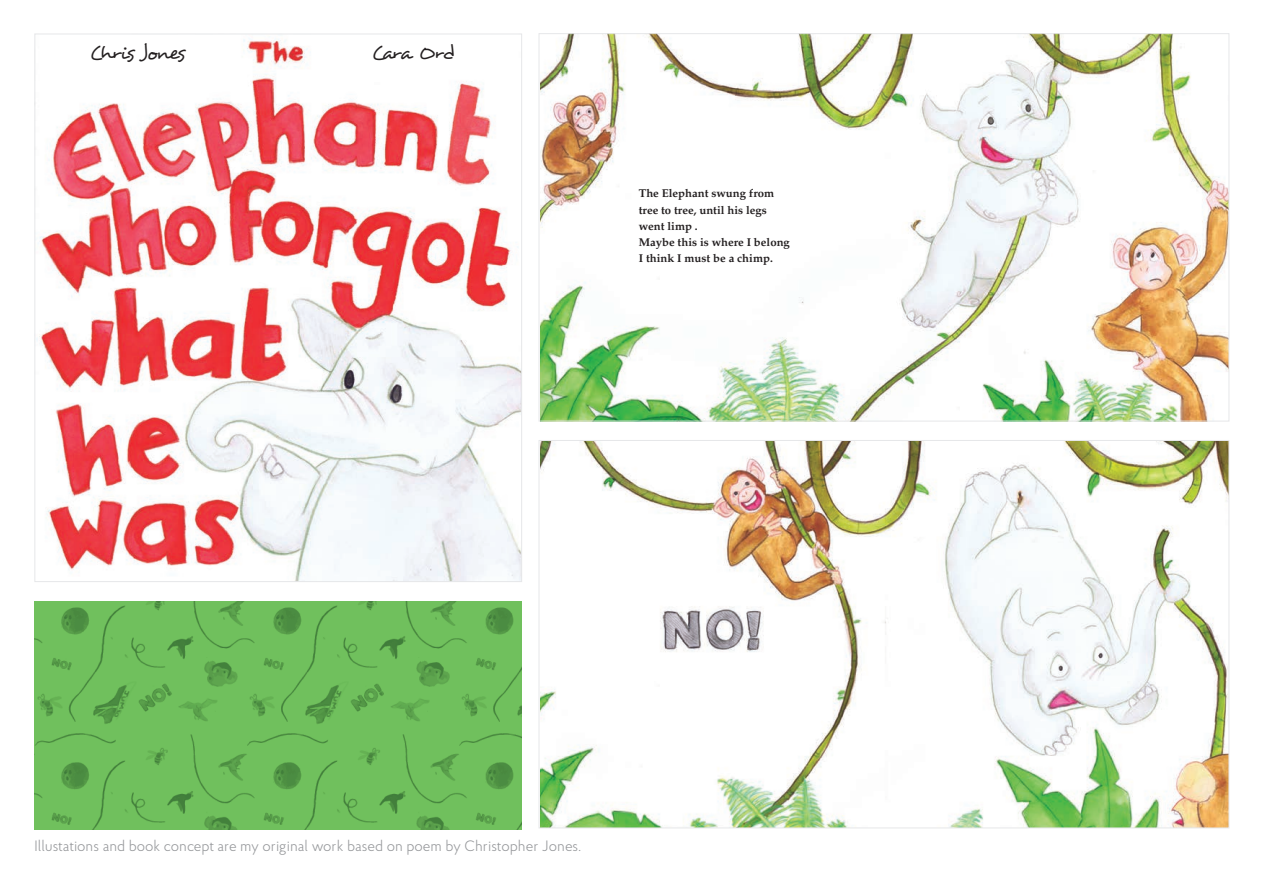
<style>
.page{position:relative;width:1263px;height:893px;background:#fff}
.page>*{position:absolute;margin:0;border:0;box-sizing:border-box;transform-origin:0 0}
.t1{font:20.25px "Desyrel";letter-spacing:-.09em;color:#231f20}
.t2{font:300 15px "Proba Pro";color:#939598}
.t3{font:700 11.4px/16.2px "Palatino";color:#231f20}
</style>
<div class="page">
<img style="left:37px;top:39px;width:483px;height:541px">
<img style="left:35px;top:602px;width:487px;height:227px">
<img style="left:541px;top:35px;width:686px;height:384px">
<img style="left:541px;top:442px;width:686px;height:384px">
<h1 class="t1" style="left:89px;top:40px;width:97px">Chris Jones</h1>
<h1 class="t1" style="left:371px;top:40px;width:85px">Cara Ord</h1>
<p class="t3" style="left:639px;top:186px;width:153px">The Elephant swung from tree to tree, until his legs went limp .<br>Maybe this is where I belong<br>I think I must be a chimp.</p>
<h2 class="t2" style="left:35px;top:836px;width:548px">Illustations and book concept are my original work based on poem by Christopher Jones.</h2>
</div>
